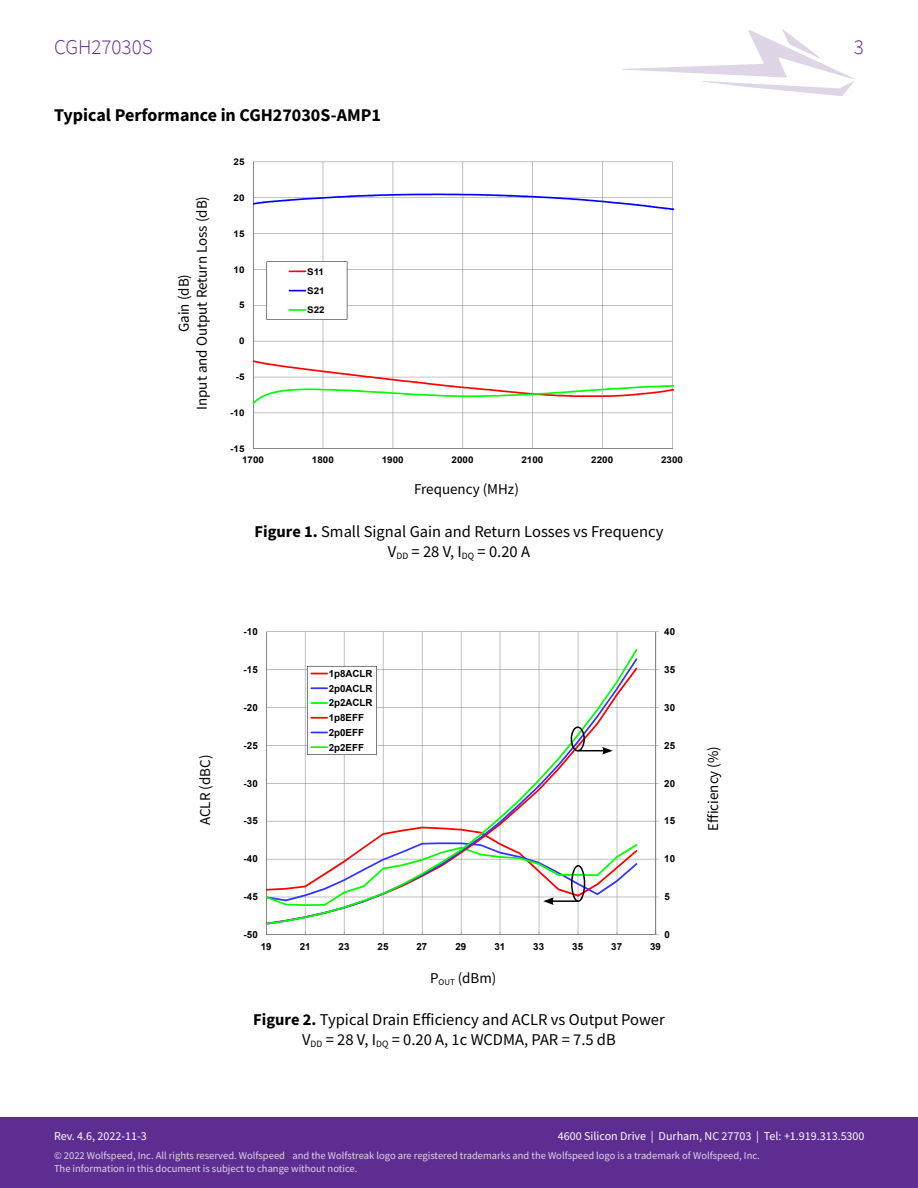
<style>
.page{position:relative;width:918px;height:1188px;background:#fff}
.page>*{position:absolute;margin:0;border:0;box-sizing:border-box;transform-origin:0 0}
.t1{font:300 21px "Source Sans Pro";color:#5e2d91}
.t2{font:700 18px "Source Sans Pro";color:#000}
.t3{font:16.5px/19.8px "Source Sans Pro";color:#000;text-align:center}
.t4{font:15px/18px "Source Sans Pro";color:#000;text-align:center}
.t5{font:12px "Source Sans Pro";color:#fff}
.t6{font:700 11.4px "Arial";color:#000;scale:.95 1}
.t7{font:10.5px/12.6px "Source Sans Pro";color:#fff}
.t8{font:700 9.75px/14.7px "Arial";color:#000}
.t9{font:700 9.3px/19.4px "Arial";color:#000;text-align:justify;scale:1.07 1}
.s1{font-weight:700}
</style>
<div class="page">
<svg style="left:622px;top:29px;width:232px;height:67px"></svg>
<div style="left:0;top:1118px;width:918px;height:70px;background:#5e2d91"></div>
<hr style="left:253px;top:162px;width:419px;height:1px;background:#858585">
<hr style="left:672px;top:162px;width:1px;height:161px;background:#858585">
<hr style="left:602px;top:162px;width:1px;height:161px;background:#858585">
<hr style="left:532px;top:162px;width:1px;height:161px;background:#858585">
<hr style="left:463px;top:162px;width:1px;height:161px;background:#858585">
<hr style="left:393px;top:162px;width:1px;height:161px;background:#858585">
<hr style="left:323px;top:162px;width:1px;height:161px;background:#858585">
<hr style="left:253px;top:162px;width:1px;height:161px;background:#858585">
<svg style="left:253px;top:194px;width:420px;height:126px"></svg>
<hr style="left:253px;top:341px;width:419px;height:1px;background:#858585">
<hr style="left:253px;top:323px;width:419px;height:1px;background:#858585">
<hr style="left:323px;top:323px;width:1px;height:126px;background:#858585">
<hr style="left:393px;top:323px;width:1px;height:126px;background:#858585">
<hr style="left:463px;top:323px;width:1px;height:126px;background:#858585">
<hr style="left:532px;top:323px;width:1px;height:126px;background:#858585">
<hr style="left:602px;top:323px;width:1px;height:126px;background:#858585">
<hr style="left:672px;top:323px;width:1px;height:126px;background:#858585">
<hr style="left:253px;top:323px;width:1px;height:126px;background:#858585">
<hr style="left:253px;top:448px;width:419px;height:1px;background:#858585">
<svg style="left:253px;top:346px;width:420px;height:96px"></svg>
<hr style="left:266px;top:631px;width:390px;height:1px;background:#858585">
<hr style="left:266px;top:669px;width:390px;height:1px;background:#858585">
<hr style="left:266px;top:707px;width:390px;height:1px;background:#858585">
<hr style="left:266px;top:745px;width:390px;height:1px;background:#858585">
<hr style="left:266px;top:783px;width:390px;height:1px;background:#858585">
<hr style="left:617px;top:632px;width:1px;height:170px;background:#858585">
<hr style="left:578px;top:632px;width:1px;height:170px;background:#858585">
<hr style="left:539px;top:632px;width:1px;height:170px;background:#858585">
<hr style="left:500px;top:632px;width:1px;height:170px;background:#858585">
<hr style="left:461px;top:632px;width:1px;height:170px;background:#858585">
<hr style="left:422px;top:632px;width:1px;height:170px;background:#858585">
<hr style="left:383px;top:632px;width:1px;height:170px;background:#858585">
<hr style="left:344px;top:632px;width:1px;height:170px;background:#858585">
<hr style="left:305px;top:632px;width:1px;height:170px;background:#858585">
<hr style="left:656px;top:632px;width:1px;height:170px;background:#858585">
<hr style="left:266px;top:632px;width:1px;height:170px;background:#858585">
<svg style="left:267px;top:649px;width:370px;height:153px"></svg>
<svg style="left:307px;top:666px;width:70px;height:89px"></svg>
<hr style="left:266px;top:897px;width:390px;height:1px;background:#858585">
<hr style="left:266px;top:859px;width:390px;height:1px;background:#858585">
<hr style="left:266px;top:821px;width:390px;height:1px;background:#858585">
<hr style="left:266px;top:802px;width:390px;height:1px;background:#858585">
<hr style="left:305px;top:802px;width:1px;height:133px;background:#858585">
<hr style="left:344px;top:802px;width:1px;height:133px;background:#858585">
<hr style="left:383px;top:802px;width:1px;height:133px;background:#858585">
<hr style="left:422px;top:802px;width:1px;height:133px;background:#858585">
<hr style="left:461px;top:802px;width:1px;height:133px;background:#858585">
<hr style="left:500px;top:802px;width:1px;height:133px;background:#858585">
<hr style="left:539px;top:802px;width:1px;height:133px;background:#858585">
<hr style="left:578px;top:802px;width:1px;height:133px;background:#858585">
<hr style="left:617px;top:802px;width:1px;height:133px;background:#858585">
<hr style="left:656px;top:802px;width:1px;height:133px;background:#858585">
<hr style="left:266px;top:802px;width:1px;height:133px;background:#858585">
<hr style="left:266px;top:935px;width:390px;height:1px;background:#858585">
<svg style="left:266px;top:802px;width:371px;height:129px"></svg>
<svg style="left:266px;top:827px;width:371px;height:79px"></svg>
<div style="left:571px;top:726px;width:14px;height:25px;border:2px solid #000;border-radius:50%"></div>
<svg style="left:578px;top:747px;width:35px;height:8px"></svg>
<h1 class="t1" style="left:54px;top:34px;width:100px">CGH27030S</h1>
<h1 class="t1" style="left:854px;top:34px;width:12px">3</h1>
<h2 class="t2" style="left:54px;top:103px;width:329px">Typical Performance in CGH27030S-AMP1</h2>
<p class="t9" style="left:234px;top:152px;width:12px">25</p>
<p class="t9" style="left:234px;top:188px;width:12px">20</p>
<h3 class="t4" style="left:175px;top:410px;width:215px;rotate:-90deg">Gain (dB)<br>Input and Output Return Loss (dB)</h3>
<p class="t6" style="left:196px;top:358px;width:162px;rotate:-90deg">Input and Output Return Loss</p>
<p class="t9" style="left:234px;top:224px;width:12px">15</p>
<p class="t6" style="left:183px;top:306px;width:53px;rotate:-90deg">Gain (dB)</p>
<p class="t9" style="left:307px;top:262px;width:18px">S11<br>S21<br>S22</p>
<p class="t9" style="left:234px;top:260px;width:12px">10</p>
<p class="t9" style="left:239px;top:296px;width:7px">5</p>
<p class="t9" style="left:239px;top:331px;width:7px">0</p>
<p class="t9" style="left:236px;top:367px;width:10px">-5</p>
<p class="t9" style="left:230px;top:403px;width:15px">-10</p>
<p class="t9" style="left:230px;top:439px;width:15px">-15</p>
<p class="t9" style="left:242px;top:450px;width:22px">1700</p>
<p class="t9" style="left:312px;top:450px;width:22px">1800</p>
<p class="t9" style="left:382px;top:450px;width:22px">1900</p>
<p class="t9" style="left:452px;top:450px;width:22px">2000</p>
<p class="t9" style="left:521px;top:450px;width:22px">2100</p>
<p class="t9" style="left:591px;top:450px;width:22px">2200</p>
<p class="t9" style="left:661px;top:450px;width:22px">2300</p>
<h3 class="t4" style="left:414px;top:480px;width:106px">Frequency (MHz)</h3>
<h3 class="t3" style="left:255px;top:521px;width:410px"><span class="s1">Figure 1.</span> Small Signal Gain and Return Losses vs Frequency<br>V<sub>DD</sub> = 28 V, I<sub>DQ</sub> = 0.20 A</h3>
<h3 class="t4" style="left:196px;top:825px;width:72px;rotate:-90deg">ACLR (dBC)</h3>
<p class="t8" style="left:244px;top:624px;width:16px">-10</p>
<p class="t8" style="left:664px;top:624px;width:12px">40</p>
<p class="t8" style="left:244px;top:662px;width:16px">-15</p>
<p class="t8" style="left:244px;top:700px;width:16px">-20</p>
<p class="t8" style="left:244px;top:738px;width:16px">-25</p>
<p class="t8" style="left:329px;top:666px;width:45px">1p8ACLR<br>2p0ACLR<br>2p2ACLR<br>1p8EFF<br>2p0EFF<br>2p2EFF</p>
<p class="t8" style="left:664px;top:662px;width:12px">35</p>
<p class="t8" style="left:664px;top:700px;width:12px">30</p>
<p class="t8" style="left:664px;top:738px;width:12px">25</p>
<p class="t8" style="left:244px;top:776px;width:16px">-30</p>
<p class="t8" style="left:664px;top:776px;width:12px">20</p>
<p class="t8" style="left:244px;top:814px;width:16px">-35</p>
<p class="t8" style="left:664px;top:814px;width:12px">15</p>
<p class="t8" style="left:244px;top:852px;width:16px">-40</p>
<p class="t8" style="left:664px;top:852px;width:12px">10</p>
<p class="t8" style="left:244px;top:890px;width:16px">-45</p>
<p class="t8" style="left:664px;top:890px;width:7px">5</p>
<p class="t8" style="left:244px;top:928px;width:16px">-50</p>
<p class="t8" style="left:664px;top:928px;width:7px">0</p>
<p class="t8" style="left:261px;top:939px;width:12px">19</p>
<p class="t8" style="left:300px;top:939px;width:12px">21</p>
<p class="t8" style="left:339px;top:939px;width:12px">23</p>
<p class="t8" style="left:378px;top:939px;width:12px">25</p>
<p class="t8" style="left:417px;top:939px;width:12px">27</p>
<p class="t8" style="left:455px;top:939px;width:12px">29</p>
<p class="t8" style="left:494px;top:939px;width:12px">31</p>
<p class="t8" style="left:533px;top:939px;width:12px">33</p>
<p class="t8" style="left:572px;top:939px;width:12px">35</p>
<p class="t8" style="left:611px;top:939px;width:12px">37</p>
<p class="t8" style="left:650px;top:939px;width:12px">39</p>
<h3 class="t4" style="left:430px;top:969px;width:68px">P<sub>OUT</sub> (dBm)</h3>
<h3 class="t3" style="left:253px;top:1010px;width:413px"><span class="s1">Figure 2.</span> Typical Drain Efficiency and ACLR vs Output Power<br>V<sub>DD</sub> = 28 V, I<sub>DQ</sub> = 0.20 A, 1c WCDMA, PAR = 7.5 dB</h3>
<h3 class="t4" style="left:704px;top:831px;width:86px;rotate:-90deg">Efficiency (%)</h3>
<p class="t5" style="left:558px;top:1129px;width:308px">4600 Silicon Drive | Durham, NC 27703 | Tel: +1.919.313.5300</p>
<p class="t5" style="left:54px;top:1129px;width:94px">Rev. 4.6, 2022-11-3</p>
<p class="t7" style="left:54px;top:1149px;width:707px">© 2022 Wolfspeed, Inc. All rights reserved. Wolfspeed and the Wolfstreak logo are registered trademarks and the Wolfspeed logo is a trademark of Wolfspeed, Inc.<br>The information in this document is subject to change without notice.</p>
</div>
